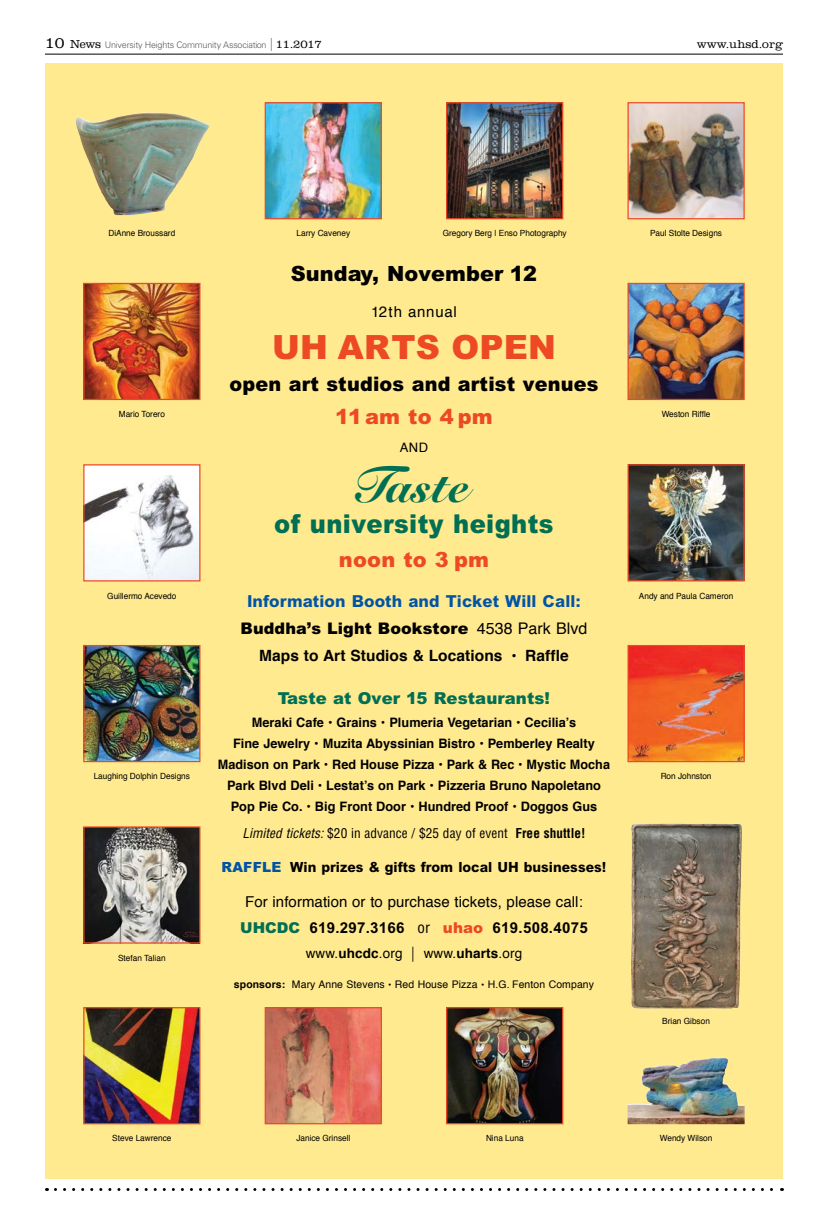
<style>
.page{position:relative;width:819px;height:1224px;background:#fff}
.page>*{position:absolute;margin:0;border:0;box-sizing:border-box;transform-origin:0 0}
.t1{font:50px "Snell Roundhand Black Script";letter-spacing:.015em;color:#006f53;scale:.93 1}
.t2{font:900 33.4px "Arial";letter-spacing:.005em;color:#ed4925}
.t3{font:900 26px "Arial";letter-spacing:.015em;color:#006f53;scale:.93 1}
.t4{font:900 21px "Arial";letter-spacing:.005em;color:#000}
.t5{font:900 20.9px "Arial";letter-spacing:.01em;color:#ed4925}
.t6{font:900 20px "Arial";letter-spacing:.01em;color:#000;scale:.96 1}
.t7{font:800 16.5px "Arial";letter-spacing:.005em;color:#0054a6}
.t8{font:900 16.5px "Arial";letter-spacing:.005em;color:#006f53}
.t9{font:900 16px "Arial";letter-spacing:.005em;color:#000}
.t10{font:700 15.5px "Helvetica";letter-spacing:.005em;color:#000}
.t11{font:15px "Helvetica";letter-spacing:.005em;color:#000}
.t12{font:700 15px "Arial";letter-spacing:.02em;color:#000}
.t13{font:800 14px "Arial";color:#000}
.t14{font:13.5px "Helvetica";letter-spacing:.01em;color:#000}
.t15{font:condensed 13.3px "Helvetica";letter-spacing:.005em;color:#000}
.t16{font:700 13px/21px "Helvetica";letter-spacing:.005em;color:#000;text-align:center}
.t17{font:13px "Helvetica";color:#000}
.t18{font:300 12px "Clarendon";color:#000}
.t19{font:10.4px "Helvetica";letter-spacing:.01em;color:#000}
.t20{font:300 9px "Univers";letter-spacing:-.025em;color:#58595b}
.t21{font:8.5px "Helvetica";color:#000}
.s1{font-family:"Clarendon";font-size:16px;color:#000}
.s2{font-family:"Clarendon";font-size:12px;color:#000}
.s3{font-size:18px;color:#000}
.s4{font-family:"Helvetica";font-weight:400}
.s5{font-size:15px}
.s6{font-weight:400}
.s7{font-style:italic}
.s8{font-weight:700}
.s9{font-weight:900;color:#0054a6}
.s10{font-weight:900;color:#006f53}
.s11{font-family:"Helvetica";font-weight:400;font-stretch:condensed}
.s12{font-weight:900;color:#ed4925}
.s13{font-weight:300;font-size:15px}
.s14{font-size:9.5px}
</style>
<div class="page">
<hr style="left:45px;top:54px;width:738px;height:1px;background:#000">
<svg style="left:55px;top:1188px;width:727px;height:3px"></svg>
<div style="left:45px;top:63px;width:738px;height:1116px;background:#ffea90"></div>
<img style="left:85px;top:466px;width:113px;height:114px">
<div style="left:83px;top:464px;width:117px;height:118px;border:1px solid #ed4925"></div>
<img style="left:85px;top:647px;width:113px;height:113px">
<div style="left:83px;top:645px;width:117px;height:117px;border:1px solid #ed4925"></div>
<img style="left:85px;top:285px;width:113px;height:113px">
<div style="left:83px;top:283px;width:117px;height:117px;border:1px solid #ed4925"></div>
<img style="left:629px;top:285px;width:114px;height:113px">
<div style="left:627px;top:283px;width:118px;height:117px;border:1px solid #ed4925"></div>
<img style="left:448px;top:1009px;width:113px;height:113px">
<div style="left:446px;top:1007px;width:117px;height:117px;border:1px solid #ed4925"></div>
<img style="left:85px;top:1009px;width:113px;height:113px">
<div style="left:83px;top:1007px;width:117px;height:117px;border:1px solid #ed4925"></div>
<img style="left:448px;top:104px;width:113px;height:113px">
<div style="left:446px;top:102px;width:117px;height:117px;border:1px solid #ed4925"></div>
<img style="left:85px;top:828px;width:113px;height:114px">
<div style="left:83px;top:826px;width:117px;height:118px;border:1px solid #ed4925"></div>
<img style="left:267px;top:1009px;width:113px;height:113px">
<div style="left:265px;top:1007px;width:117px;height:117px;border:1px solid #ed4925"></div>
<img style="left:267px;top:104px;width:113px;height:113px">
<div style="left:265px;top:102px;width:117px;height:117px;border:1px solid #ed4925"></div>
<img style="left:629px;top:466px;width:114px;height:114px">
<div style="left:627px;top:464px;width:118px;height:118px;border:1px solid #ed4925"></div>
<img style="left:629px;top:647px;width:114px;height:113px">
<div style="left:627px;top:645px;width:118px;height:117px;border:1px solid #ed4925"></div>
<img style="left:629px;top:104px;width:114px;height:113px">
<div style="left:627px;top:102px;width:118px;height:117px;border:1px solid #ed4925"></div>
<img style="left:628px;top:1057px;width:117px;height:67px">
<img style="left:631px;top:824px;width:111px;height:185px">
<img style="left:76px;top:113px;width:134px;height:102px">
<p class="t20" style="left:45px;top:39px;width:278px"><span class="s1">10</span> <span class="s2">News</span> University Heights Community Association <span class="s3">|</span> <span class="s2">11.2017</span></p>
<p class="t18" style="left:697px;top:37px;width:88px">www.uhsd.org</p>
<p class="t21" style="left:108px;top:227px;width:68px">dianne Broussard</p>
<p class="t21" style="left:297px;top:227px;width:55px">Larry Caveney</p>
<p class="t21" style="left:443px;top:227px;width:126px">Gregory Berg | Enso Photography</p>
<p class="t21" style="left:650px;top:227px;width:73px">Paul Stolte designs</p>
<p class="t21" style="left:119px;top:408px;width:48px">Mario Torero</p>
<p class="t21" style="left:107px;top:589px;width:71px">Guillermo acevedo</p>
<p class="t21" style="left:94px;top:770px;width:98px">Laughing dolphin designs</p>
<p class="t21" style="left:118px;top:951px;width:49px">Stefan Talian</p>
<h3 class="t4" style="left:291px;top:260px;width:248px">Sunday, November 12</h3>
<p class="t11" style="left:371px;top:300px;width:87px">12th annual</p>
<h2 class="t2" style="left:272px;top:326px;width:285px">uH ARTS OPEN</h2>
<h3 class="t6" style="left:230px;top:371px;width:386px">open art studios and artist venues</h3>
<h3 class="t5" style="left:335px;top:403px;width:159px">11 am to 4 pm</h3>
<p class="t17" style="left:400px;top:437px;width:30px">and</p>
<h1 class="t1" style="left:350px;top:455px;width:129px">Taste</h1>
<h3 class="t3" style="left:274px;top:508px;width:302px">of university heights</h3>
<h3 class="t5" style="left:339px;top:546px;width:152px">noon to 3 pm</h3>
<p class="t7" style="left:247px;top:591px;width:335px">Information Booth and Ticket Will Call:</p>
<p class="t9" style="left:241px;top:618px;width:348px">Buddha’s Light Bookstore <span class="s4">4538 Park Blvd</span></p>
<p class="t10" style="left:259px;top:643px;width:311px">Maps to Art Studios &amp; Locations <span class="s5">•</span> Raffle</p>
<p class="t8" style="left:278px;top:688px;width:274px">Taste at Over 15 Restaurants!</p>
<p class="t16" style="left:218px;top:712px;width:394px">Meraki Cafe <span class="s6">•</span> Grains <span class="s6">•</span> Plumeria Vegetarian <span class="s6">•</span> Cecilia’s<br>Fine Jewelry <span class="s6">•</span> Muzita Abyssinian Bistro <span class="s6">•</span> Pemberley Realty Madison on Park <span class="s6">•</span> Red House Pizza <span class="s6">•</span> Park &amp; Rec <span class="s6">•</span> Mystic Mocha Park Blvd Deli <span class="s6">•</span> Lestat’s on Park <span class="s6">•</span> Pizzeria Bruno Napoletano Pop Pie Co. <span class="s6">•</span> Big Front Door <span class="s6">•</span> Hundred Proof <span class="s6">•</span> Doggos Gus</p>
<p class="t15" style="left:242px;top:825px;width:345px"><span class="s7">Limited tickets:</span> $20 in advance / $25 day of event <span class="s8">Free shuttle!</span></p>
<p class="t13" style="left:221px;top:858px;width:387px"><span class="s9">RAffLE</span> Win prizes &amp; gifts from local UH businesses!</p>
<p class="t11" style="left:245px;top:891px;width:339px">For information or to purchase tickets, please call:</p>
<p class="t12" style="left:240px;top:919px;width:349px"><span class="s10">uHCDC</span> 619.297.3166 <span class="s11">or</span> <span class="s12">uhao</span> 619.508.4075</p>
<p class="t14" style="left:306px;top:943px;width:218px">www.<span class="s8">uhcdc</span>.org <span class="s13">|</span> www.<span class="s8">uharts</span>.org</p>
<p class="t19" style="left:234px;top:977px;width:362px"><span class="s8">sponsors:</span> Mary anne Stevens <span class="s14">•</span> Red House Pizza <span class="s14">•</span> H.G. Fenton Company</p>
<p class="t21" style="left:662px;top:408px;width:50px">Weston Riffle</p>
<p class="t21" style="left:639px;top:589px;width:96px">andy and Paula Cameron</p>
<p class="t21" style="left:661px;top:770px;width:52px">Ron Johnston</p>
<p class="t21" style="left:662px;top:1015px;width:49px">Brian Gibson</p>
<p class="t21" style="left:112px;top:1132px;width:61px">Steve Lawrence</p>
<p class="t21" style="left:296px;top:1132px;width:56px">Janice Grinsell</p>
<p class="t21" style="left:486px;top:1132px;width:39px">nina Luna</p>
<p class="t21" style="left:660px;top:1132px;width:54px">Wendy Wilson</p>
</div>
